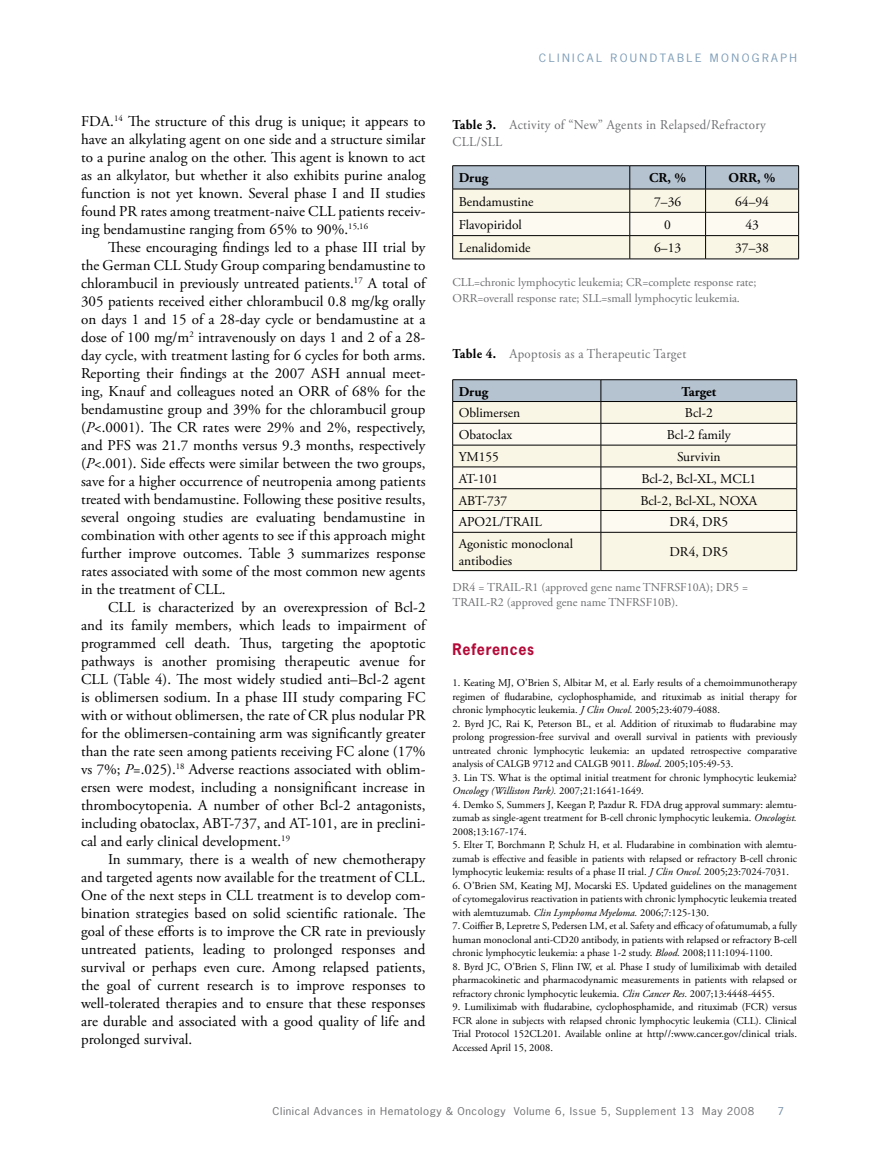
<style>
.page{position:relative;width:878px;height:1175px;background:#fff}
.page>*{position:absolute;margin:0;border:0;box-sizing:border-box;transform-origin:0 0}
.t1{font:15px/18px "Adobe Garamond Pro";color:#000;text-align:justify}
.t2{font:700 15px "News Gothic Std";letter-spacing:.05em;color:#b50938;scale:.95 1}
.t3{font:13.5px/16.5px "Adobe Garamond Pro";color:#000}
.t4{font:13.5px/16.5px "Adobe Garamond Pro";letter-spacing:.025em;color:#6d6e71;scale:.95 1}
.t5{font:700 13.5px "Adobe Garamond Pro";color:#000}
.t6{font:12px/15px "Adobe Garamond Pro";color:#6d6e71}
.t7{font:10.8px "News Gothic Std";letter-spacing:.2em;color:#7c9cb7;scale:1.11 1}
.t8{font:10.5px/13.5px "Adobe Garamond Pro";color:#000;text-align:justify}
.t9{font:10.2px "News Gothic Std";letter-spacing:.05em;color:#6d6e71;scale:1.11 1}
.t10{font:10.2px "News Gothic Std";color:#738ba5;scale:1.11 1}
.s1{font-style:italic}
.s2{font-weight:700;color:#000}
</style>
<div class="page">
<hr style="left:452px;top:165px;width:177px;height:1px;background:#000">
<hr style="left:629px;top:165px;width:76px;height:1px;background:#000">
<hr style="left:705px;top:165px;width:93px;height:1px;background:#000">
<svg style="left:452px;top:166px;width:347px;height:93px"></svg>
<hr style="left:452px;top:259px;width:177px;height:1px;background:#000">
<hr style="left:629px;top:259px;width:76px;height:1px;background:#000">
<hr style="left:705px;top:259px;width:93px;height:1px;background:#000">
<div style="left:453px;top:533px;width:343px;height:37px;background:#faf6e6"></div>
<hr style="left:452px;top:379px;width:149px;height:1px;background:#000">
<hr style="left:601px;top:379px;width:196px;height:1px;background:#000">
<svg style="left:452px;top:380px;width:345px;height:152px"></svg>
<hr style="left:452px;top:532px;width:149px;height:1px;background:#000">
<hr style="left:452px;top:532px;width:1px;height:38px;background:#000">
<hr style="left:601px;top:532px;width:196px;height:1px;background:#000">
<hr style="left:600px;top:532px;width:1px;height:38px;background:#000">
<hr style="left:796px;top:532px;width:1px;height:38px;background:#000">
<hr style="left:452px;top:570px;width:149px;height:1px;background:#000">
<hr style="left:601px;top:570px;width:196px;height:1px;background:#000">
<p class="t1" style="left:81px;top:113px;width:346px">FDA.<sup>14</sup> The structure of this drug is unique; it appears to have an alkylating agent on one side and a structure similar to a purine analog on the other. This agent is known to act as an alkylator, but whether it also exhibits purine analog function is not yet known. Several phase I and II studies found PR rates among treatment-naive CLL patients receiv&shy;ing bendamustine ranging from 65% to 90%.<sup>15,16</sup></p>
<p class="t1" style="left:81px;top:239px;width:346px;text-indent:27px">These encouraging findings led to a phase III trial by the German CLL Study Group comparing bendamustine to chlorambucil in previously untreated patients.<sup>17</sup> A total of 305 patients received either chlorambucil 0.8 mg/kg orally on days 1 and 15 of a 28-day cycle or bendamustine at a dose of 100 mg/m<sup>2</sup> intravenously on days 1 and 2 of a 28- day cycle, with treatment lasting for 6 cycles for both arms.<br>Reporting their findings at the 2007 ASH annual meet&shy;ing, Knauf and colleagues noted an ORR of 68% for the bendamustine group and 39% for the chlorambucil group (<span class="s1">P</span>&lt;.0001). The CR rates were 29% and 2%, respectively, and PFS was 21.7 months versus 9.3 months, respectively (<span class="s1">P</span>&lt;.001). Side effects were similar between the two groups, save for a higher occurrence of neutropenia among patients treated with bendamustine. Following these positive results, several ongoing studies are evaluating bendamustine in combination with other agents to see if this approach might further improve outcomes. Table 3 summarizes response rates associated with some of the most common new agents in the treatment of CLL.</p>
<p class="t1" style="left:81px;top:599px;width:346px;text-indent:27px">CLL is characterized by an overexpression of Bcl-2 and its family members, which leads to impairment of programmed cell death. Thus, targeting the apoptotic pathways is another promising therapeutic avenue for CLL (Table 4). The most widely studied anti–Bcl-2 agent is oblimersen sodium. In a phase III study comparing FC with or without oblimersen, the rate of CR plus nodular PR for the oblimersen-containing arm was significantly greater than the rate seen among patients receiving FC alone (17% vs 7%; <span class="s1">P</span>=.025).<sup>18</sup> Adverse reactions associated with oblim&shy;ersen were modest, including a nonsignificant increase in thrombocytopenia. A number of other Bcl-2 antagonists, including obatoclax, ABT-737, and AT-101, are in preclini&shy;cal and early clinical development.<sup>19</sup></p>
<p class="t1" style="left:81px;top:851px;width:346px;text-indent:27px">In summary, there is a wealth of new chemotherapy and targeted agents now available for the treatment of CLL.<br>One of the next steps in CLL treatment is to develop com&shy;bination strategies based on solid scientific rationale. The goal of these efforts is to improve the CR rate in previously untreated patients, leading to prolonged responses and survival or perhaps even cure. Among relapsed patients, the goal of current research is to improve responses to well-tolerated therapies and to ensure that these responses are durable and associated with a good quality of life and prolonged survival.</p>
<p class="t7" style="left:539px;top:51px;width:43px">Cl inical</p>
<p class="t7" style="left:610px;top:51px;width:76px">Roundta ble</p>
<p class="t7" style="left:710px;top:51px;width:56px">Monograph</p>
<p class="t4" style="left:452px;top:117px;width:331px"><span class="s2">Table 3.</span> Activity of “New” Agents in Relapsed/Refractory<br>CLL/SLL</p>
<p class="t5" style="left:458px;top:170px;width:31px">Drug</p>
<p class="t5" style="left:649px;top:170px;width:38px">CR, %</p>
<p class="t5" style="left:728px;top:170px;width:49px">ORR, %</p>
<p class="t3" style="left:458px;top:193px;width:76px">Bendamustine</p>
<p class="t3" style="left:654px;top:193px;width:28px">7–36</p>
<p class="t3" style="left:735px;top:193px;width:35px">64–94</p>
<p class="t3" style="left:458px;top:217px;width:65px">Flavopiridol</p>
<p class="t3" style="left:664px;top:217px;width:8px">0</p>
<p class="t3" style="left:745px;top:217px;width:15px">43</p>
<p class="t3" style="left:458px;top:240px;width:73px">Lenalidomide</p>
<p class="t3" style="left:654px;top:240px;width:28px">6–13</p>
<p class="t3" style="left:735px;top:240px;width:35px">37–38</p>
<p class="t6" style="left:452px;top:275px;width:305px">CLL=chronic lymphocytic leukemia; CR=complete response rate;<br>ORR=overall response rate; SLL=small lymphocytic leukemia.</p>
<p class="t4" style="left:452px;top:346px;width:247px"><span class="s2">Table 4.</span> Apoptosis as a Therapeutic Target</p>
<p class="t5" style="left:458px;top:383px;width:31px">Drug</p>
<p class="t5" style="left:681px;top:383px;width:36px">Target</p>
<p class="t3" style="left:458px;top:405px;width:63px">Oblimersen</p>
<p class="t3" style="left:684px;top:405px;width:29px">Bcl-2</p>
<p class="t3" style="left:458px;top:427px;width:55px">Obatoclax</p>
<p class="t3" style="left:666px;top:427px;width:66px">Bcl-2 family</p>
<p class="t3" style="left:458px;top:449px;width:42px">YM155</p>
<p class="t3" style="left:677px;top:449px;width:45px">Survivin</p>
<p class="t3" style="left:458px;top:470px;width:41px">AT-101</p>
<p class="t3" style="left:641px;top:470px;width:116px">Bcl-2, Bcl-XL, MCL1</p>
<p class="t3" style="left:458px;top:492px;width:50px">ABT-737</p>
<p class="t3" style="left:640px;top:492px;width:118px">Bcl-2, Bcl-XL, NOXA</p>
<p class="t3" style="left:458px;top:514px;width:85px">APO2L/TRAIL</p>
<p class="t3" style="left:669px;top:514px;width:60px">DR4, DR5</p>
<p class="t3" style="left:458px;top:536px;width:116px">Agonistic monoclonal antibodies</p>
<p class="t3" style="left:669px;top:544px;width:60px">DR4, DR5</p>
<p class="t6" style="left:452px;top:580px;width:297px">DR4 = TRAIL-R1 (approved gene name TNFRSF10A); DR5 =<br>TRAIL-R2 (approved gene name TNFRSF10B).</p>
<p class="t2" style="left:452px;top:639px;width:87px">References</p>
<p class="t8" style="left:452px;top:676px;width:346px">1. Keating MJ, O’Brien S, Albitar M, et al. Early results of a chemoimmunotherapy regimen of fludarabine, cyclophosphamide, and rituximab as initial therapy for chronic lymphocytic leukemia. <span class="s1">J Clin Oncol.</span> 2005;23:4079-4088.</p>
<p class="t8" style="left:452px;top:717px;width:346px">2. Byrd JC, Rai K, Peterson BL, et al. Addition of rituximab to fludarabine may prolong progression-free survival and overall survival in patients with previously untreated chronic lymphocytic leukemia: an updated retrospective comparative analysis of CALGB 9712 and CALGB 9011. <span class="s1">Blood</span>. 2005;105:49-53.</p>
<p class="t8" style="left:452px;top:771px;width:346px">3. Lin TS. What is the optimal initial treatment for chronic lymphocytic leukemia?<br><span class="s1">Oncology (Williston Park).</span> 2007;21:1641-1649.</p>
<p class="t8" style="left:452px;top:798px;width:346px">4. Demko S, Summers J, Keegan P, Pazdur R. FDA drug approval summary: alemtu&shy;zumab as single-agent treatment for B-cell chronic lymphocytic leukemia. <span class="s1">Oncologist.<br></span>2008;13:167-174.</p>
<p class="t8" style="left:452px;top:838px;width:346px">5. Elter T, Borchmann P, Schulz H, et al. Fludarabine in combination with alemtu&shy;zumab is effective and feasible in patients with relapsed or refractory B-cell chronic lymphocytic leukemia: results of a phase II trial. <span class="s1">J Clin Oncol.</span> 2005;23:7024-7031.</p>
<p class="t8" style="left:452px;top:879px;width:346px">6. O’Brien SM, Keating MJ, Mocarski ES. Updated guidelines on the management of cytomegalovirus reactivation in patients with chronic lymphocytic leukemia treated with alemtuzumab. <span class="s1">Clin Lymphoma Myeloma.</span> 2006;7:125-130.</p>
<p class="t8" style="left:452px;top:919px;width:346px">7. Coiffier B, Lepretre S, Pedersen LM, et al. Safety and efficacy of ofatumumab, a fully human monoclonal anti-CD20 antibody, in patients with relapsed or refractory B-cell chronic lymphocytic leukemia: a phase 1-2 study. <span class="s1">Blood.</span> 2008;111:1094-1100.</p>
<p class="t8" style="left:452px;top:960px;width:346px">8. Byrd JC, O’Brien S, Flinn IW, et al. Phase I study of lumiliximab with detailed pharmacokinetic and pharmacodynamic measurements in patients with relapsed or refractory chronic lymphocytic leukemia. <span class="s1">Clin Cancer Res.</span> 2007;13:4448-4455.</p>
<p class="t8" style="left:452px;top:1000px;width:346px">9. Lumiliximab with fludarabine, cyclophosphamide, and rituximab (FCR) versus FCR alone in subjects with relapsed chronic lymphocytic leukemia (CLL). Clinical Trial Protocol 152CL201. Available online at http//:www.cancer.gov/clinical trials.<br>Accessed April 15, 2008.</p>
<p class="t9" style="left:272px;top:1104px;width:435px">Clinical Advances in Hematology &amp; Oncology Volume 6, Issue 5, Supplement 13 May 2008</p>
<p class="t10" style="left:777px;top:1104px;width:7px">7</p>
</div>
